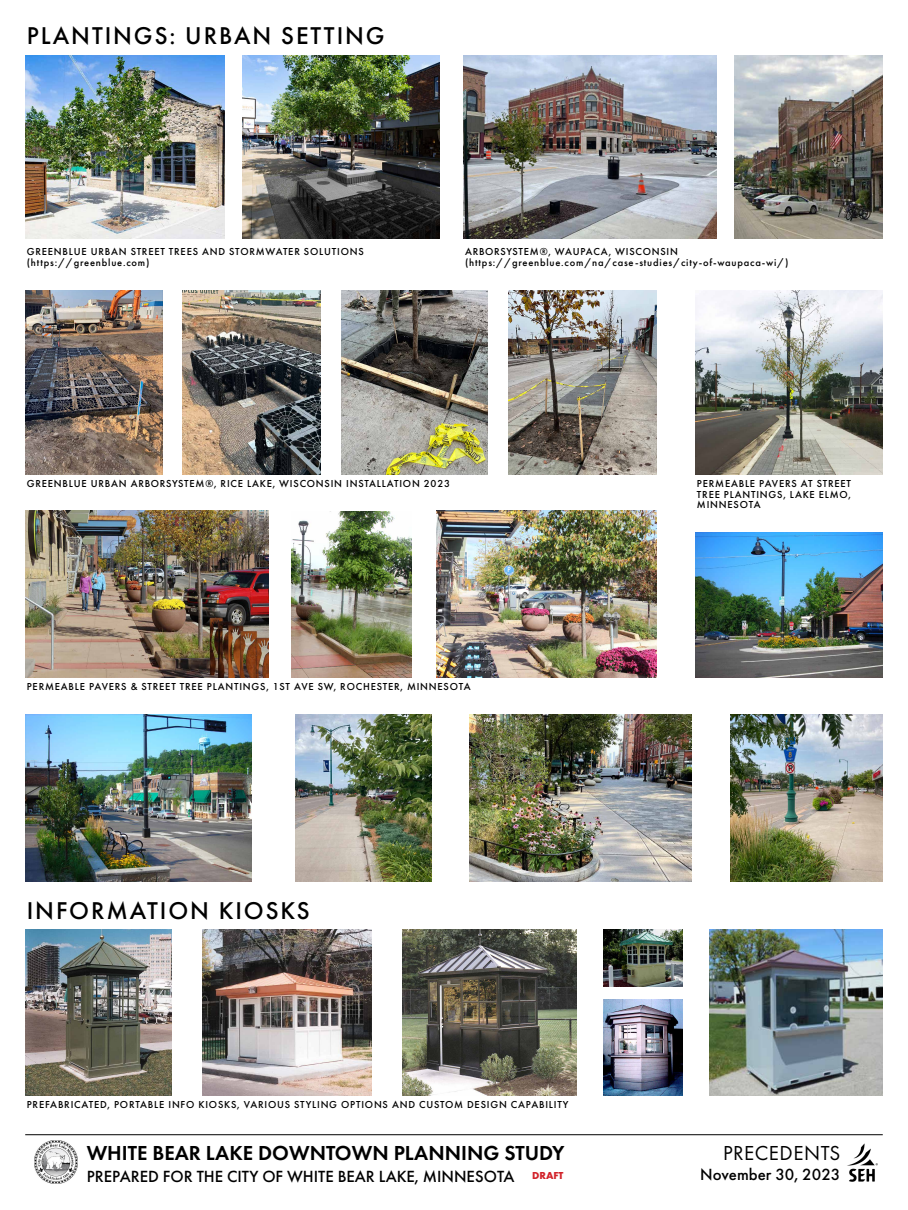
<style>
.page{position:relative;width:908px;height:1210px;background:#fff}
.page>*{position:absolute;margin:0;border:0;box-sizing:border-box;transform-origin:0 0}
.t1{font:500 25.2px "Futura PT";letter-spacing:.075em;color:#000}
.t2{font:600 21px "Futura PT";color:#000}
.t3{font:21px "Futura PT";letter-spacing:.025em;color:#000}
.t4{font:500 16.8px "Futura PT";color:#000}
.t5{font:500 10.5px/10.5px "Futura PT";letter-spacing:.075em;color:#000}
</style>
<div class="page">
<img style="left:847px;top:1143px;width:31px;height:39px">
<img style="left:35px;top:1140px;width:42px;height:43px">
<hr style="left:25px;top:1134px;width:857px;height:1px;background:#000">
<img style="left:709px;top:929px;width:173px;height:166px">
<img style="left:25px;top:511px;width:243px;height:166px">
<img style="left:469px;top:715px;width:221px;height:166px">
<img style="left:25px;top:55px;width:199px;height:184px">
<img style="left:603px;top:929px;width:79px;height:58px">
<img style="left:603px;top:1000px;width:79px;height:95px">
<img style="left:202px;top:929px;width:169px;height:166px">
<img style="left:402px;top:929px;width:174px;height:166px">
<img style="left:25px;top:929px;width:147px;height:166px">
<img style="left:243px;top:55px;width:196px;height:184px">
<img style="left:25px;top:290px;width:138px;height:184px">
<img style="left:463px;top:55px;width:253px;height:184px">
<img style="left:183px;top:290px;width:137px;height:184px">
<img style="left:734px;top:55px;width:148px;height:184px">
<img style="left:341px;top:290px;width:146px;height:184px">
<img style="left:508px;top:290px;width:148px;height:184px">
<img style="left:695px;top:290px;width:187px;height:184px">
<img style="left:292px;top:511px;width:119px;height:166px">
<img style="left:437px;top:511px;width:219px;height:166px">
<img style="left:295px;top:715px;width:136px;height:166px">
<img style="left:730px;top:715px;width:152px;height:166px">
<img style="left:26px;top:715px;width:225px;height:166px">
<img style="left:695px;top:532px;width:187px;height:145px">
<h1 class="t1" style="left:27px;top:21px;width:359px">PLANTINGS: URBAN SETTING</h1>
<p class="t5" style="left:27px;top:246px;width:338px">GREENBLUE URBAN STREET TREES AND STORMWATER SOLUTIONS (https://greenblue.com)</p>
<p class="t5" style="left:465px;top:246px;width:325px">ARBORSYSTEM®, WAUPACA, WISCONSIN (https://greenblue.com/na/case-studies/city-of-waupaca-wi/)</p>
<p class="t5" style="left:27px;top:478px;width:424px">GREENBLUE URBAN ARBORSYSTEM®, RICE LAKE, WISCONSIN INSTALLATION 2023</p>
<p class="t5" style="left:696px;top:478px;width:155px;text-align:justify">PERMEABLE PAVERS AT STREET TREE PLANTINGS, LAKE ELMO, MINNESOTA</p>
<p class="t5" style="left:27px;top:681px;width:445px">PERMEABLE PAVERS &amp; STREET TREE PLANTINGS, 1ST AVE SW, ROCHESTER, MINNESOTA</p>
<h1 class="t1" style="left:27px;top:895px;width:284px">INFORMATION KIOSKS</h1>
<p class="t5" style="left:27px;top:1099px;width:543px">PREFABRICATED, PORTABLE INFO KIOSKS, VARIOUS STYLING OPTIONS AND CUSTOM DESIGN CAPABILITY</p>
<h2 class="t3" style="left:722px;top:1140px;width:119px">PRECEDENTS</h2>
<h2 class="t2" style="left:87px;top:1139px;width:479px">WHITE BEAR LAKE DOWNTOWN PLANNING STUDY</h2>
<h3 class="t4" style="left:87px;top:1166px;width:478px">PREPARED FOR THE CITY OF WHITE BEAR LAKE, MINNESOTA <sup>DRAFT</sup></h3>
<h3 class="t4" style="left:700px;top:1164px;width:142px">November 30, 2023</h3>
</div>
